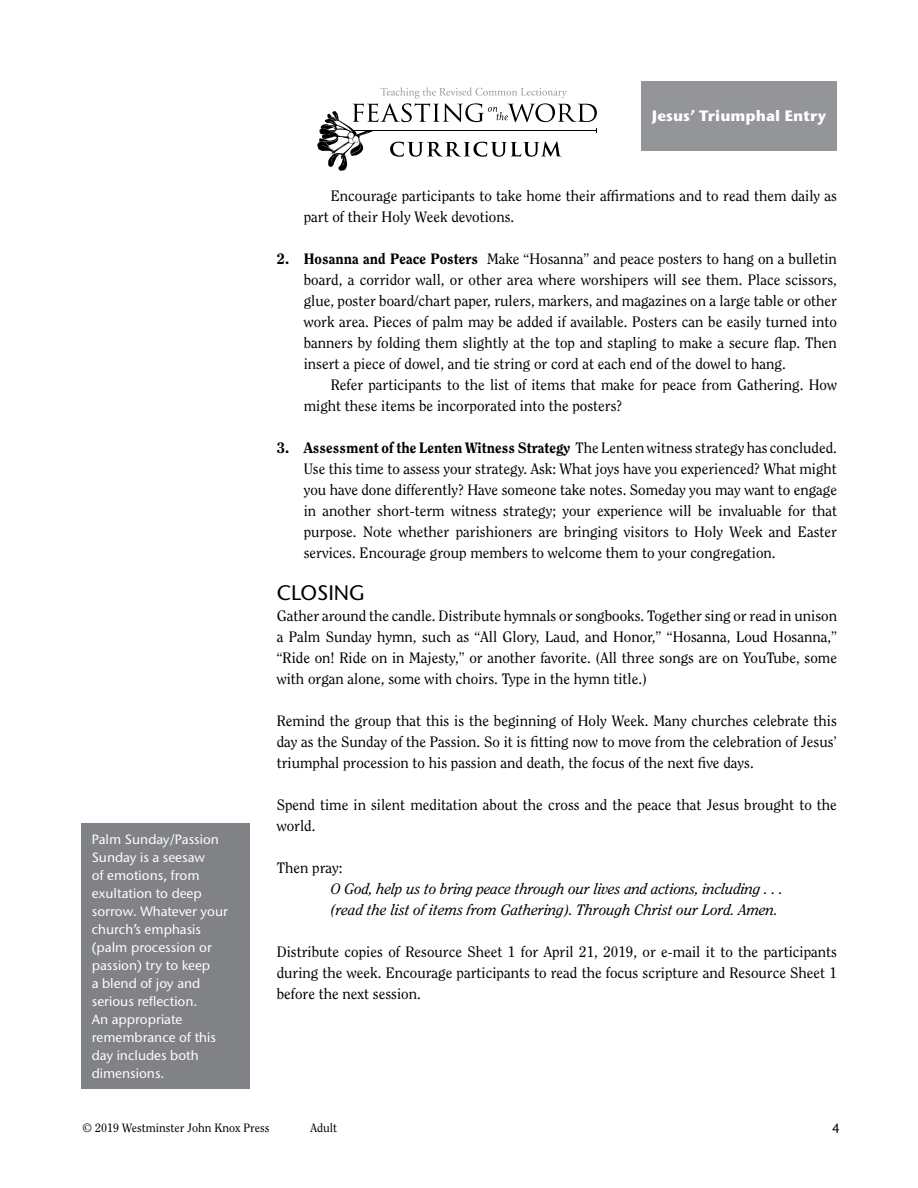
<style>
.page{position:relative;width:918px;height:1188px;background:#fff}
.page>*{position:absolute;margin:0;border:0;box-sizing:border-box;transform-origin:0 0}
.t1{font:500 21px "Stone Sans ITC Std";color:#000}
.t2{font:15px/21px "Clearface Std";color:#000;text-align:justify}
.t3{font:italic 15px/21px "Clearface Std";letter-spacing:-.01em;color:#000}
.t4{font:700 15px "Stone Sans ITC Std";color:#fff}
.t5{font:500 13.5px/18px "Stone Sans ITC Std";color:#fff}
.t6{font:500 13.5px "Stone Sans ITC Std";color:#000}
.t7{font:12px "Clearface Std";color:#000}
.s1{font-weight:800}
</style>
<div class="page">
<svg style="left:317px;top:87px;width:280px;height:84px"></svg>
<div style="left:641px;top:81px;width:196px;height:69px;background:#939598"></div>
<div style="left:81px;top:823px;width:169px;height:265px;background:#808285"></div>
<p class="t5" style="left:92px;top:830px;width:138px">Palm Sunday/Passion<br>Sunday is a seesaw<br>of emotions, from exultation to deep sorrow. Whatever your church’s emphasis (palm procession or passion) try to keep<br>a blend of joy and serious reflection.<br>An appropriate remembrance of this day includes both dimensions.</p>
<p class="t4" style="left:652px;top:106px;width:176px">Jesus’ Triumphal Entry</p>
<p class="t2" style="left:304px;top:185px;width:535px;text-indent:27px">Encourage participants to take home their affirmations and to read them daily as part of their Holy Week devotions.</p>
<p class="t2" style="left:304px;top:248px;width:535px;text-indent:-27px"><span class="s1">2. Hosanna and Peace Posters</span> Make “Hosanna” and peace posters to hang on a bulletin board, a corridor wall, or other area where worshipers will see them. Place scissors, glue, poster board/chart paper, rulers, markers, and magazines on a large table or other work area. Pieces of palm may be added if available. Posters can be easily turned into banners by folding them slightly at the top and stapling to make a secure flap. Then insert a piece of dowel, and tie string or cord at each end of the dowel to hang.</p>
<p class="t2" style="left:304px;top:374px;width:535px;text-indent:27px">Refer participants to the list of items that make for peace from Gathering. How might these items be incorporated into the posters?</p>
<p class="t2" style="left:304px;top:437px;width:535px;text-indent:-27px"><span class="s1">3. Assessment of the Lenten Witness Strategy</span> The Lenten witness strategy has concluded.<br>Use this time to assess your strategy. Ask: What joys have you experienced? What might you have done differently? Have someone take notes. Someday you may want to engage in another short-term witness strategy; your experience will be invaluable for that purpose. Note whether parishioners are bringing visitors to Holy Week and Easter services. Encourage group members to welcome them to your congregation.</p>
<h1 class="t1" style="left:277px;top:580px;width:90px">CLOSING</h1>
<p class="t2" style="left:277px;top:605px;width:562px">Gather around the candle. Distribute hymnals or songbooks. Together sing or read in unison a Palm Sunday hymn, such as “All Glory, Laud, and Honor,” “Hosanna, Loud Hosanna,” “Ride on! Ride on in Majesty,” or another favorite. (All three songs are on YouTube, some with organ alone, some with choirs. Type in the hymn title.)</p>
<p class="t2" style="left:277px;top:710px;width:562px">Remind the group that this is the beginning of Holy Week. Many churches celebrate this day as the Sunday of the Passion. So it is fitting now to move from the celebration of Jesus’ triumphal procession to his passion and death, the focus of the next five days.</p>
<p class="t2" style="left:277px;top:794px;width:562px">Spend time in silent meditation about the cross and the peace that Jesus brought to the world.</p>
<p class="t2" style="left:277px;top:857px;width:67px">Then pray:</p>
<p class="t3" style="left:331px;top:879px;width:454px">O God, help us to bring peace through our lives and actions, including . . . (read the list of items from Gathering). Through Christ our Lord. Amen.</p>
<p class="t2" style="left:277px;top:941px;width:562px">Distribute copies of Resource Sheet 1 for April 21, 2019, or e-mail it to the participants during the week. Encourage participants to read the focus scripture and Resource Sheet 1 before the next session.</p>
<p class="t7" style="left:82px;top:1121px;width:189px">© 2019 Westminster John Knox Press</p>
<p class="t7" style="left:310px;top:1121px;width:28px">Adult</p>
<p class="t6" style="left:832px;top:1120px;width:9px">4</p>
</div>
